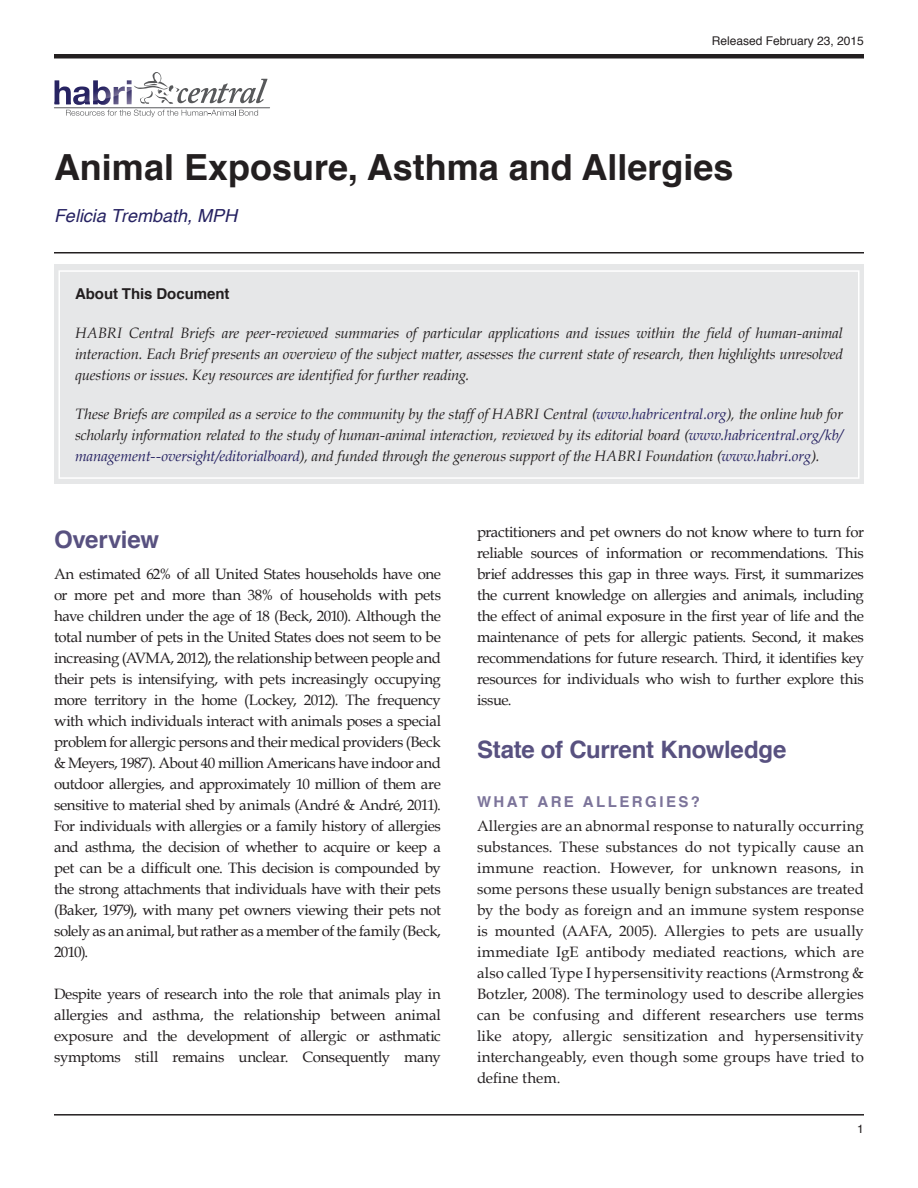
<style>
.page{position:relative;width:918px;height:1188px;background:#fff}
.page>*{position:absolute;margin:0;border:0;box-sizing:border-box;transform-origin:0 0}
.t1{font:700 36px "Helvetica";color:#231f20}
.t2{font:700 24px "Helvetica";letter-spacing:-.01em;color:#585180}
.t3{font:italic 18px "Helvetica";color:#262262}
.t4{font:15px/21px "Book Antiqua";letter-spacing:-.015em;color:#231f20;text-align:justify}
.t5{font:italic 15px/21px "Book Antiqua";letter-spacing:-.01em;color:#231f20;text-align:justify}
.t6{font:700 15px "Helvetica";letter-spacing:.165em;color:#7c749a}
.t7{font:700 15px "Helvetica";color:#231f20}
.t8{font:12px "Helvetica";color:#231f20}
.s1{color:#262262}
</style>
<div class="page">
<hr style="left:54px;top:1114px;width:810px;height:2px;background:#231f20">
<hr style="left:54px;top:54px;width:810px;height:4px;background:#231f20">
<hr style="left:54px;top:252px;width:810px;height:2px;background:#231f20">
<hr style="left:54px;top:107px;width:216px;height:1px;background:#58595b">
<svg style="left:55px;top:72px;width:213px;height:45px"></svg>
<div style="left:54px;top:265px;width:810px;height:219px;background:#e6e7e8"></div>
<div style="left:58px;top:270px;width:802px;height:209px;border:2px solid #fff"></div>
<p class="t8" style="left:712px;top:32px;width:154px">Released February 23, 2015</p>
<h1 class="t1" style="left:54px;top:138px;width:681px">Animal Exposure, Asthma and Allergies</h1>
<p class="t3" style="left:54px;top:202px;width:185px">Felicia Trembath, MPH</p>
<p class="t7" style="left:75px;top:281px;width:156px">About This Document</p>
<p class="t5" style="left:75px;top:322px;width:769px">HABRI Central Briefs are peer-reviewed summaries of particular applications and issues within the field of human-animal interaction. Each Brief presents an overview of the subject matter, assesses the current state of research, then highlights unresolved questions or issues. Key resources are identified for further reading.</p>
<p class="t5" style="left:75px;top:403px;width:769px">These Briefs are compiled as a service to the community by the staff of HABRI Central (<span class="s1">www.habricentral.org</span>), the online hub for scholarly information related to the study of human-animal interaction, reviewed by its editorial board (<span class="s1">www.habricentral.org/kb/ management--oversight/editorialboard</span>), and funded through the generous support of the HABRI Foundation (<span class="s1">www.habri.org</span>).</p>
<h2 class="t2" style="left:54px;top:520px;width:107px">Overview</h2>
<p class="t4" style="left:54px;top:563px;width:389px">An estimated 62% of all United States households have one or more pet and more than 38% of households with pets have children under the age of 18 (Beck, 2010). Although the total number of pets in the United States does not seem to be increasing (AVMA, 2012), the relationship between people and their pets is intensifying, with pets increasingly occupying more territory in the home (Lockey, 2012). The frequency with which individuals interact with animals poses a special problem for allergic persons and their medical providers (Beck &amp; Meyers, 1987). About 40 million Americans have indoor and outdoor allergies, and approximately 10 million of them are sensitive to material shed by animals (André &amp; André, 2011).<br>For individuals with allergies or a family history of allergies and asthma, the decision of whether to acquire or keep a pet can be a difficult one. This decision is compounded by the strong attachments that individuals have with their pets (Baker, 1979), with many pet owners viewing their pets not solely as an animal, but rather as a member of the family (Beck, 2010).</p>
<p class="t4" style="left:54px;top:983px;width:388px">Despite years of research into the role that animals play in allergies and asthma, the relationship between animal exposure and the development of allergic or asthmatic symptoms still remains unclear. Consequently many</p>
<p class="t4" style="left:477px;top:521px;width:389px">practitioners and pet owners do not know where to turn for reliable sources of information or recommendations. This brief addresses this gap in three ways. First, it summarizes the current knowledge on allergies and animals, including the effect of animal exposure in the first year of life and the maintenance of pets for allergic patients. Second, it makes recommendations for future research. Third, it identifies key resources for individuals who wish to further explore this issue.</p>
<h2 class="t2" style="left:477px;top:730px;width:311px">State of Current Knowledge</h2>
<p class="t6" style="left:477px;top:790px;width:225px">What a re a lle rgies?</p>
<p class="t4" style="left:477px;top:815px;width:389px">Allergies are an abnormal response to naturally occurring substances. These substances do not typically cause an immune reaction. However, for unknown reasons, in some persons these usually benign substances are treated by the body as foreign and an immune system response is mounted (AAFA, 2005). Allergies to pets are usually immediate IgE antibody mediated reactions, which are also called Type I hypersensitivity reactions (Armstrong &amp; Botzler, 2008). The terminology used to describe allergies can be confusing and different researchers use terms like atopy, allergic sensitization and hypersensitivity interchangeably, even though some groups have tried to define them.</p>
<p class="t8" style="left:857px;top:1119px;width:8px">1</p>
</div>
